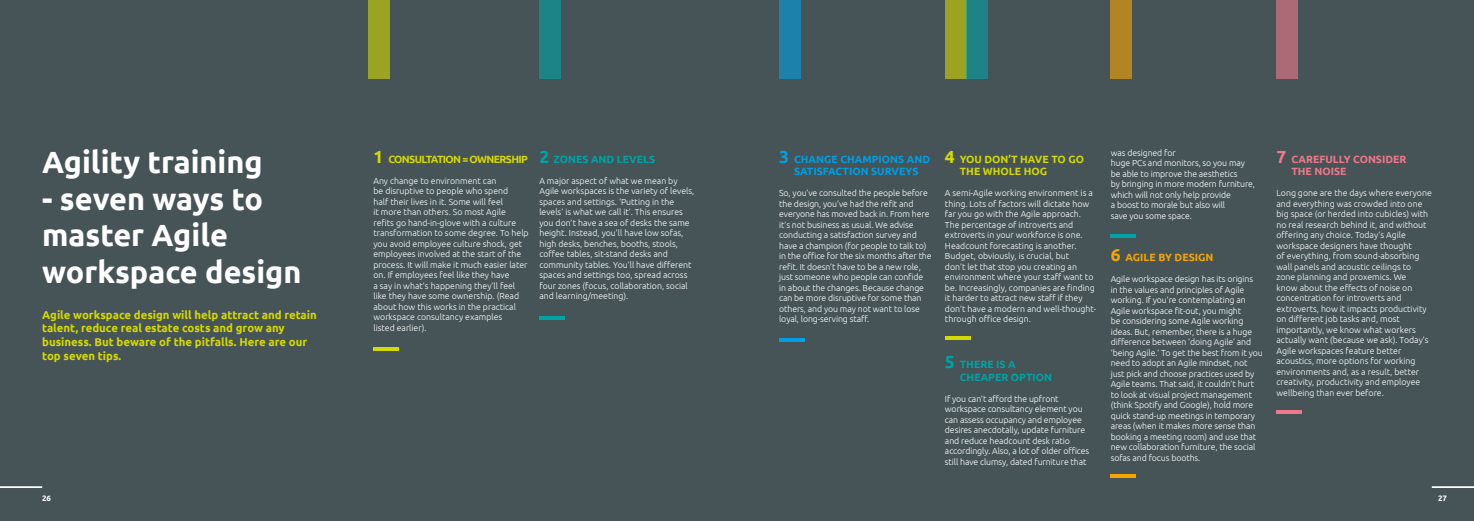
<style>
.page{position:relative;width:1474px;height:521px;background:#fff}
.page>*{position:absolute;margin:0;border:0;box-sizing:border-box;transform-origin:0 0}
.t1{font:700 30.62px/36.8px "Ubuntu";color:#fff}
.t2{font:700 11.38px/13.7px "Ubuntu";color:#d5d900}
.t3{font:700 10.5px/12.6px "Ubuntu";color:#009fe3;text-align:center}
.t4{font:700 10.5px/12.6px "Ubuntu";color:#00a3a6}
.t5{font:700 10.5px/12.6px "Ubuntu";color:#d5d900}
.t6{font:700 10.5px/12.6px "Ubuntu";color:#ef798a}
.t7{font:700 10.5px "Ubuntu";letter-spacing:-.06em;color:#d5d900}
.t8{font:700 10.5px "Ubuntu";color:#f7a600}
.t9{font:300 8.75px/10.5px "Ubuntu";color:#fff}
.t10{font:700 7.88px "Ubuntu";color:#fff}
.s1{font-size:17.5px}
</style>
<div class="page">
<div style="left:0;top:0;width:1473px;height:521px;background:#465457"></div>
<hr style="left:1431px;top:486px;width:42px;height:2px;background:#fff">
<hr style="left:0;top:486px;width:42px;height:2px;background:#fff">
<div style="left:368px;top:0;width:21px;height:79px;background:#9ba322"></div>
<div style="left:539px;top:0;width:21px;height:79px;background:#1c8386"></div>
<div style="left:779px;top:0;width:21px;height:79px;background:#1c81ab"></div>
<div style="left:945px;top:0;width:21px;height:79px;background:#9ba322"></div>
<div style="left:966px;top:0;width:21px;height:79px;background:#1c8386"></div>
<div style="left:1110px;top:0;width:21px;height:79px;background:#b08522"></div>
<div style="left:1276px;top:0;width:21px;height:79px;background:#ab6a75"></div>
<hr style="left:373px;top:347px;width:26px;height:4px;background:#d5d900">
<hr style="left:539px;top:316px;width:25px;height:4px;background:#00a3a6">
<hr style="left:779px;top:338px;width:25px;height:4px;background:#009fe3">
<hr style="left:945px;top:336px;width:25px;height:4px;background:#d5d900">
<hr style="left:1110px;top:474px;width:25px;height:4px;background:#f7a600">
<hr style="left:1110px;top:234px;width:25px;height:3px;background:#00a3a6">
<hr style="left:1276px;top:410px;width:25px;height:4px;background:#ef798a">
<h1 class="t1" style="left:42px;top:143px;width:222px">Agility training</h1>
<h1 class="t1" style="left:42px;top:180px;width:261px">- seven ways to master Agile workspace design</h1>
<h2 class="t2" style="left:42px;top:308px;width:276px">Agile workspace design will help attract and retain talent, reduce real estate costs and grow any business. But beware of the pitfalls. Here are our top seven tips.</h2>
<p class="t7" style="left:373px;top:153px;width:156px"><span class="s1">1</span> CONSULTATION = OWNERSHIP</p>
<p class="t9" style="left:373px;top:175px;width:157px">Any change to environment can<br>be disruptive to people who spend<br>half their lives in it. Some will feel<br>it more than others. So most Agile refits go hand-in-glove with a culture transformation to some degree. To help you avoid employee culture shock, get employees involved at the start of the process. It will make it much easier later on. If employees feel like they have<br>a say in what’s happening they’ll feel like they have some ownership. (Read about how this works in the practical workspace consultancy examples<br>listed earlier).</p>
<p class="t4" style="left:539px;top:153px;width:117px"><span class="s1">2</span> ZONES AND LEVELS</p>
<p class="t9" style="left:539px;top:175px;width:156px">A major aspect of what we mean by Agile workspaces is the variety of levels, spaces and settings. ‘Putting in the levels’ is what we call it’. This ensures you don’t have a sea of desks the same height. Instead, you’ll have low sofas, high desks, benches, booths, stools, coffee tables, sit-stand desks and community tables. You’ll have different spaces and settings too, spread across four zones (focus, collaboration, social and learning/meeting).</p>
<p class="t3" style="left:779px;top:153px;width:152px"><span class="s1">3</span> CHANGE CHAMPIONS AND<br>SATISFACTION SURVEYS</p>
<p class="t9" style="left:779px;top:188px;width:154px">So, you’ve consulted the people before the design, you’ve had the refit and everyone has moved back in. From here it’s not business as usual. We advise conducting a satisfaction survey and have a champion (for people to talk to) in the office for the six months after the refit. It doesn’t have to be a new role, just someone who people can confide in about the changes. Because change can be more disruptive for some than others, and you may not want to lose loyal, long-serving staff.</p>
<p class="t5" style="left:959px;top:153px;width:126px;text-indent:-15px"><span class="s1">4</span> YOU DON’T HAVE TO GO<br>THE WHOLE HOG</p>
<p class="t9" style="left:945px;top:188px;width:153px">A semi-Agile working environment is a thing. Lots of factors will dictate how far you go with the Agile approach.<br>The percentage of introverts and extroverts in your workforce is one.<br>Headcount forecasting is another.<br>Budget, obviously, is crucial, but<br>don’t let that stop you creating an environment where your staff want to be. Increasingly, companies are finding it harder to attract new staff if they don’t have a modern and well-thought&shy;through office design.</p>
<p class="t4" style="left:959px;top:358px;width:94px;text-indent:-15px"><span class="s1">5</span> THERE IS A<br>CHEAPER OPTION</p>
<p class="t9" style="left:945px;top:393px;width:146px">If you can’t afford the upfront workspace consultancy element you can assess occupancy and employee desires anecdotally, update furniture and reduce headcount desk ratio accordingly. Also, a lot of older offices still have clumsy, dated furniture that</p>
<p class="t9" style="left:1110px;top:147px;width:146px">was designed for<br>huge PCs and monitors, so you may be able to improve the aesthetics<br>by bringing in more modern furniture, which will not only help provide<br>a boost to morale but also will<br>save you some space.</p>
<p class="t8" style="left:1110px;top:251px;width:104px"><span class="s1">6</span> AGILE BY DESIGN</p>
<p class="t9" style="left:1110px;top:273px;width:154px">Agile workspace design has its origins<br>in the values and principles of Agile working. If you’re contemplating an Agile workspace fit-out, you might<br>be considering some Agile working ideas. But, remember, there is a huge difference between ‘doing Agile’ and ‘being Agile.’ To get the best from it you need to adopt an Agile mindset, not just pick and choose practices used by Agile teams. That said, it couldn’t hurt to look at visual project management (think Spotify and Google), hold more quick stand-up meetings in temporary areas (when it makes more sense than booking a meeting room) and use that new collaboration furniture, the social sofas and focus booths.</p>
<p class="t6" style="left:1291px;top:153px;width:117px;text-indent:-15px"><span class="s1">7</span> CAREFULLY CONSIDER<br>THE NOISE</p>
<p class="t9" style="left:1276px;top:188px;width:157px">Long gone are the days where everyone and everything was crowded into one big space (or herded into cubicles) with no real research behind it, and without offering any choice. Today’s Agile workspace designers have thought<br>of everything, from sound-absorbing wall panels and acoustic ceilings to zone planning and proxemics. We<br>know about the effects of noise on concentration for introverts and extroverts, how it impacts productivity on different job tasks and, most importantly, we know what workers actually want (because we ask). Today’s Agile workspaces feature better acoustics, more options for working environments and, as a result, better creativity, productivity and employee wellbeing than ever before.</p>
<p class="t10" style="left:42px;top:493px;width:10px">26</p>
<p class="t10" style="left:1437px;top:493px;width:10px">27</p>
</div>
